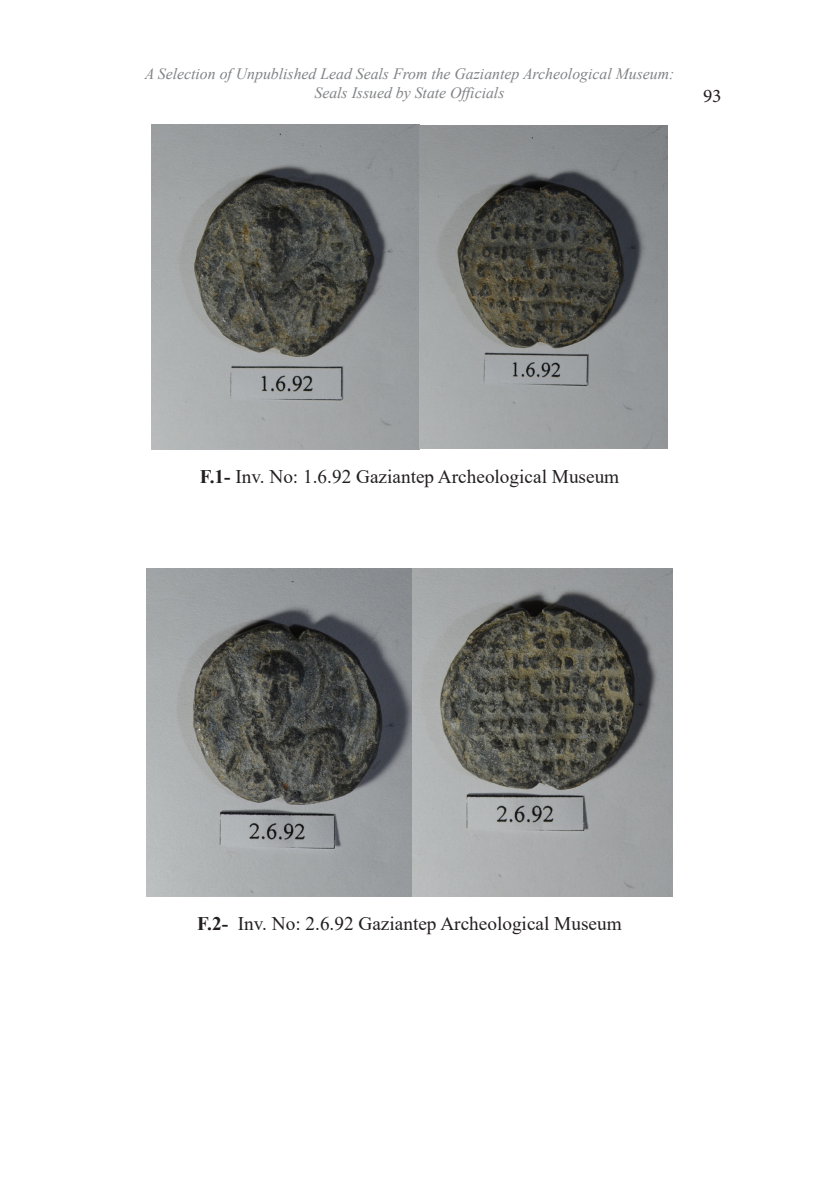
<style>
.page{position:relative;width:819px;height:1191px;background:#fff}
.page>*{position:absolute;margin:0;border:0;box-sizing:border-box;transform-origin:0 0}
.t1{font:19.25px "Times New Roman";color:#231f20}
.t2{font:19.25px "Minion Pro";color:#231f20}
.t3{font:italic 15.75px/18.9px "Times New Roman";color:#808285;text-align:center}
.s1{font-weight:700}
</style>
<div class="page">
<img style="left:152px;top:124px;width:515px;height:325px">
<img style="left:147px;top:569px;width:525px;height:327px">
<p class="t3" style="left:145px;top:64px;width:531px">A Selection of Unpublished Lead Seals From the Gaziantep Archeological Museum:<br>Seals Issued by State Officials</p>
<p class="t2" style="left:703px;top:83px;width:20px">93</p>
<p class="t1" style="left:200px;top:462px;width:421px"><span class="s1">F.1-</span> Inv. No: 1.6.92 Gaziantep Archeological Museum</p>
<p class="t1" style="left:197px;top:909px;width:426px"><span class="s1">F.2-</span> Inv. No: 2.6.92 Gaziantep Archeological Museum</p>
</div>
